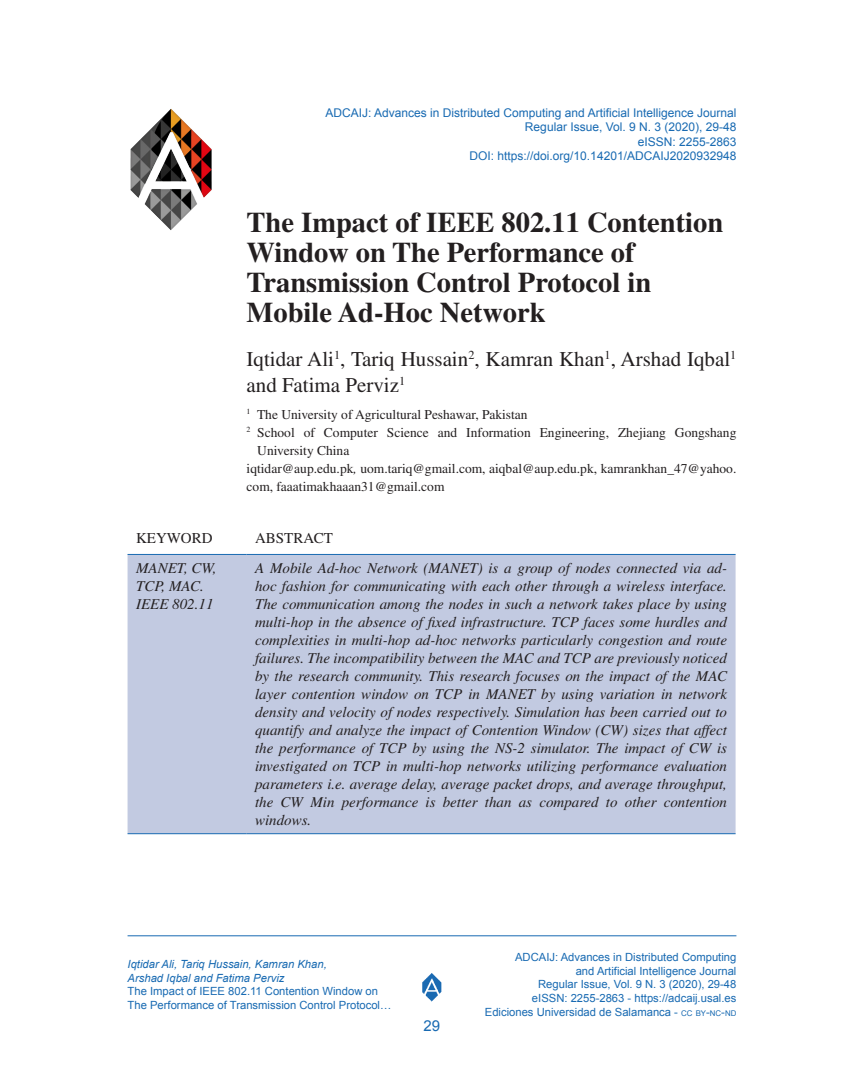
<style>
.page{position:relative;width:864px;height:1080px;background:#fff}
.page>*{position:absolute;margin:0;border:0;box-sizing:border-box;transform-origin:0 0}
.t1{font:700 28.5px/30px "Times LT Std";color:#231f20}
.t2{font:21px/26.5px "Times LT Std";color:#231f20}
.t3{font:italic 15px/18px "Times LT Std";color:#231f20}
.t4{font:15px "Times LT Std";color:#231f20}
.t5{font:15px "Arial";color:#186ab2}
.t6{font:13.5px "Times LT Std";color:#231f20}
.t7{font:12px/14.4px "Arial";color:#186ab2;text-align:right}
.t8{font:11.25px/14px "Arial";color:#186ab2}
.t9{font:italic 11.25px/13.5px "Arial";color:#186ab2}
.s1{font-style:italic}
.s2{font-size:7.8px}
.s3{font-style:inherit}
</style>
<div class="page">
<img style="left:130px;top:109px;width:82px;height:121px">
<img style="left:422px;top:973px;width:20px;height:29px">
<hr style="left:128px;top:935px;width:608px;height:1px;background:#186ab2">
<div style="left:128px;top:555px;width:608px;height:278px;background:#c2cae1"></div>
<hr style="left:128px;top:833px;width:119px;height:1px;background:#186ab2">
<hr style="left:247px;top:833px;width:489px;height:1px;background:#186ab2">
<hr style="left:128px;top:554px;width:119px;height:1px;background:#186ab2">
<hr style="left:247px;top:554px;width:489px;height:1px;background:#186ab2">
<p class="t7" style="left:326px;top:105px;width:412px">ADCAIJ: Advances in Distributed Computing and Artificial Intelligence Journal Regular Issue, Vol. 9 N. 3 (2020), 29-48<br>eISSN: 2255-2863<br>DOI: https://doi.org/10.14201/ADCAIJ2020932948</p>
<h1 class="t1" style="left:247px;top:207px;width:478px">The Impact of IEEE 802.11 Contention<br>Window on The Performance of<br>Transmission Control Protocol in<br>Mobile Ad-Hoc Network</h1>
<h2 class="t2" style="left:247px;top:345px;width:491px">Iqtidar Ali<sup>1</sup>, Tariq Hussain<sup>2</sup>, Kamran Khan<sup>1</sup>, Arshad Iqbal<sup>1 </sup>and Fatima Perviz<sup>1</sup></h2>
<p class="t6" style="left:247px;top:407px;width:283px"><sup>1</sup> The University of Agricultural Peshawar, Pakistan</p>
<p class="t6" style="left:247px;top:425px;width:491px"><sup>2</sup> School of Computer Science and Information Engineering, Zhejiang Gongshang</p>
<p class="t6" style="left:257px;top:443px;width:94px">University China</p>
<p class="t6" style="left:247px;top:461px;width:491px">iqtidar@aup.edu.pk<span class="s1">,</span> uom.tariq@gmail.com, aiqbal@aup.edu.pk, kamrankhan_47@yahoo.</p>
<p class="t6" style="left:247px;top:479px;width:199px">com, faaatimakhaaan31@gmail.com</p>
<p class="t4" style="left:136px;top:530px;width:78px">KEYWORD</p>
<p class="t4" style="left:255px;top:530px;width:79px">ABSTRACT</p>
<p class="t3" style="left:136px;top:559px;width:82px">MANET, CW,<br>TCP, MAC.<br>IEEE 802.11</p>
<p class="t3" style="left:255px;top:559px;width:474px;text-align:justify">A Mobile Ad-hoc Network (MANET) is a group of nodes connected via ad&shy;hoc fashion for communicating with each other through a wireless interface.<br>The communication among the nodes in such a network takes place by using multi-hop in the absence of fixed infrastructure. TCP faces some hurdles and complexities in multi-hop ad-hoc networks particularly congestion and route failures. The incompatibility between the MAC and TCP are previously noticed by the research community. This research focuses on the impact of the MAC layer contention window on TCP in MANET by using variation in network density and velocity of nodes respectively. Simulation has been carried out to quantify and analyze the impact of Contention Window (CW) sizes that affect the performance of TCP by using the NS-2 simulator. The impact of CW is investigated on TCP in multi-hop networks utilizing performance evaluation parameters i.e. average delay, average packet drops, and average throughput, the CW Min performance is better than as compared to other contention windows.</p>
<p class="t9" style="left:128px;top:958px;width:201px">Iqtidar Ali, Tariq Hussain, Kamran Khan,<br>Arshad Iqbal and Fatima Perviz</p>
<p class="t8" style="left:128px;top:984px;width:265px;line-height:13.5px">The Impact of IEEE 802.11 Contention Window on<br>The Performance of Transmission Control Protocol…</p>
<p class="t5" style="left:424px;top:1017px;width:18px">29</p>
<p class="t8" style="left:485px;top:950px;width:253px;text-align:right">ADCAIJ: Advances in Distributed Computing<br>and Artificial Intelligence Journal<br>Regular Issue, Vol. 9 N. 3 (2020), 29-48<br>eISSN: 2255-2863 - https://adcaij.usal.es Ediciones Universidad de Salamanca - <span class="s2">CC BY</span><span class="s3">-</span><span class="s2">NC</span><span class="s3">-</span><span class="s2">ND</span></p>
</div>
